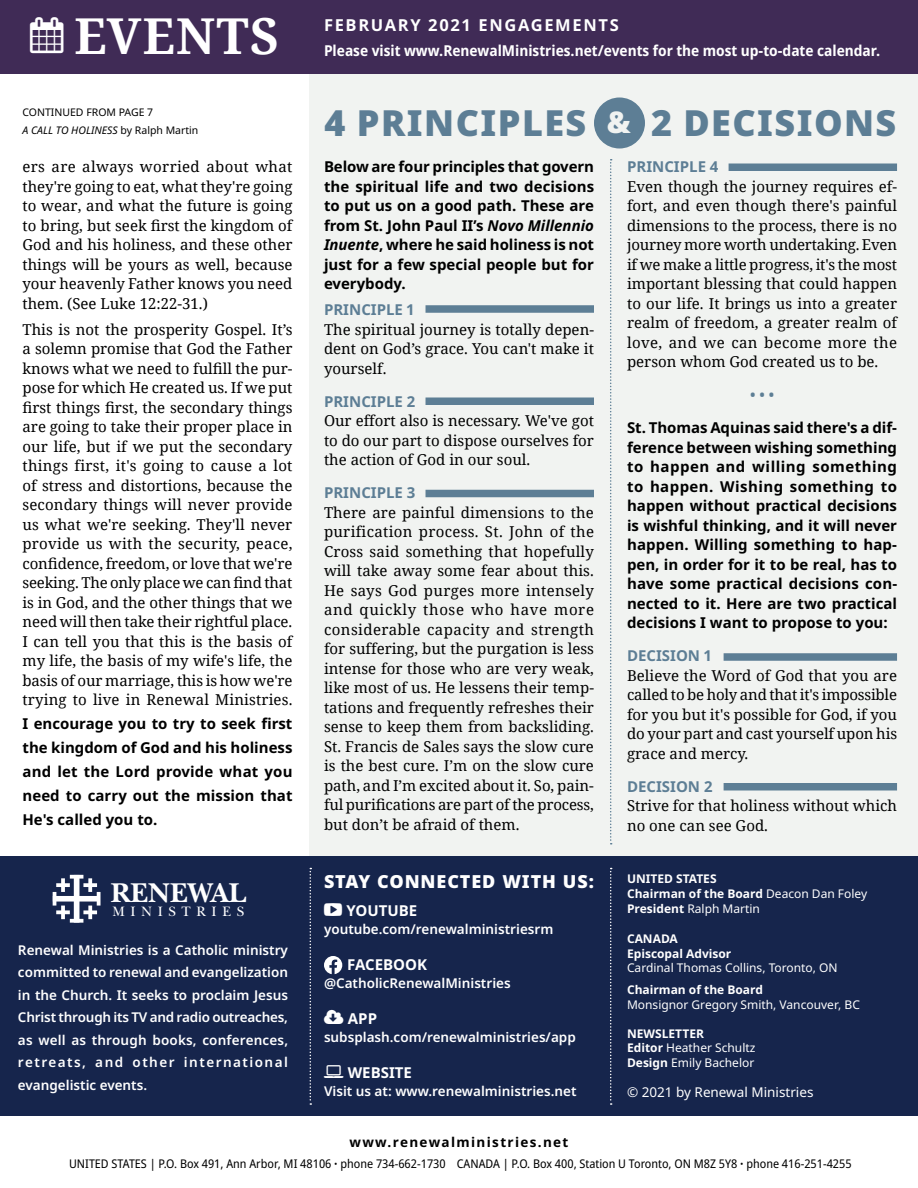
<style>
.page{position:relative;width:918px;height:1188px;background:#fff}
.page>*{position:absolute;margin:0;border:0;box-sizing:border-box;transform-origin:0 0}
.t1{font:700 49.5px "Noto Serif";letter-spacing:.025em;color:#fff}
.t2{font:900 36px "Noto Sans";letter-spacing:.04em;color:#5d7e95}
.t3{font:700 28.35px "New Baskerville";color:#fff}
.t4{font:900 18px "Noto Sans";letter-spacing:.05em;color:#fff}
.t5{font:700 16.5px "Noto Sans";letter-spacing:.1em;color:#fff}
.t6{font:15px/19.5px "Noto Serif";color:#000;text-align:justify}
.t7{font:700 15px/19.5px "Noto Sans";color:#000;text-align:justify}
.t8{font:700 semi-condensed 15px "Noto Sans";color:#fff}
.t9{font:700 15px "Noto Sans";color:#5d7e95}
.t10{font:700 15px "Noto Sans";color:#fff}
.t11{font:15px "Noto Serif";color:#5d7e95}
.t12{font:14.25px "New Baskerville";letter-spacing:.4em;color:#fff}
.t13{font:600 13.5px/22.5px "Noto Sans";color:#fff;text-align:justify}
.t14{font:700 13.5px "Noto Sans";letter-spacing:.1em;color:#000}
.t15{font:13.5px "Noto Sans";color:#fff}
.t16{font:semi-condensed 12px "Noto Sans";color:#000}
.t17{font:12px/14.4px "Noto Sans";color:#fff}
.t18{font:700 12px/15px "Noto Sans";color:#fff}
.t19{font:10.5px/18px "Noto Sans";color:#000}
.s1{font-style:italic}
.s2{font-size:30px;color:#f1f3f1}
.s3{font-weight:400}
.s4{font-weight:700}
</style>
<div class="page">
<div style="left:310px;top:68px;width:608px;height:796px;background:#f1f3f1"></div>
<div style="left:0;top:856px;width:918px;height:260px;background:#16254c"></div>
<div style="left:0;top:0;width:918px;height:73px;background:#402b56"></div>
<div style="left:74px;top:875px;width:5px;height:48px;background:#fff"></div>
<div style="left:53px;top:896px;width:46px;height:6px;background:#fff"></div>
<svg style="left:61px;top:878px;width:4px;height:14px"></svg>
<svg style="left:56px;top:883px;width:14px;height:4px"></svg>
<svg style="left:88px;top:878px;width:4px;height:14px"></svg>
<svg style="left:83px;top:883px;width:14px;height:4px"></svg>
<svg style="left:88px;top:906px;width:4px;height:13px"></svg>
<svg style="left:83px;top:910px;width:14px;height:4px"></svg>
<svg style="left:61px;top:906px;width:4px;height:13px"></svg>
<svg style="left:56px;top:910px;width:14px;height:4px"></svg>
<svg style="left:70px;top:875px;width:13px;height:4px"></svg>
<svg style="left:97px;top:892px;width:4px;height:14px"></svg>
<hr style="left:53px;top:892px;width:3px;height:14px;background:#fff">
<svg style="left:70px;top:919px;width:13px;height:4px"></svg>
<svg style="left:324px;top:956px;width:18px;height:18px"></svg>
<svg style="left:610px;top:159px;width:2px;height:685px"></svg>
<div style="left:426px;top:305px;width:168px;height:8px;background:#5d7e95"></div>
<div style="left:426px;top:398px;width:168px;height:7px;background:#5d7e95"></div>
<div style="left:426px;top:490px;width:168px;height:7px;background:#5d7e95"></div>
<div style="left:724px;top:653px;width:173px;height:8px;background:#5d7e95"></div>
<div style="left:724px;top:783px;width:173px;height:7px;background:#5d7e95"></div>
<svg style="left:610px;top:868px;width:2px;height:237px"></svg>
<svg style="left:310px;top:868px;width:1px;height:237px"></svg>
<div style="left:594px;top:98px;width:51px;height:50px;background:#5d7e95;border-radius:50%"></div>
<div style="left:729px;top:164px;width:168px;height:7px;background:#5d7e95"></div>
<h1 class="t1" style="left:30px;top:2px;width:250px">▲ EVENTS</h1>
<p class="t5" style="left:324px;top:13px;width:296px">FEBRUARY 2021 ENGAGEMENTS</p>
<p class="t8" style="left:324px;top:40px;width:558px">Please visit www.RenewalMinistries.net/events for the most up-to-date calendar.</p>
<p class="t19" style="left:22px;top:103px;width:177px">CONTINUED FROM PAGE 7<br><span class="s1">A CALL TO HOLINESS</span> by Ralph Martin</p>
<h2 class="t2" style="left:324px;top:96px;width:574px">4 PRINCIPLES <span class="s2">&amp;</span> 2 DECISIONS</h2>
<p class="t6" style="left:22px;top:156px;width:272px">ers are always worried about what they're going to eat, what they're going to wear, and what the future is going to bring, but seek first the kingdom of God and his holiness, and these other things will be yours as well, because your heavenly Father knows you need them. (See Luke 12:22-31.)</p>
<p class="t6" style="left:22px;top:319px;width:272px">This is not the prosperity Gospel. It’s a solemn promise that God the Father knows what we need to fulfill the pur&shy;pose for which He created us. If we put first things first, the secondary things are going to take their proper place in our life, but if we put the secondary things first, it's going to cause a lot of stress and distortions, because the secondary things will never provide us what we're seeking. They'll never provide us with the security, peace, confidence, freedom, or love that we're seeking. The only place we can find that is in God, and the other things that we need will then take their rightful place.<br>I can tell you that this is the basis of my life, the basis of my wife's life, the basis of our marriage, this is how we're trying to live in Renewal Ministries.</p>
<p class="t7" style="left:22px;top:712px;width:272px;line-height:24px">I encourage you to try to seek first the kingdom of God and his holiness and let the Lord provide what you need to carry out the mission that He's called you to.</p>
<p class="t7" style="left:324px;top:157px;width:272px">Below are four principles that govern the spiritual life and two decisions to put us on a good path. These are from St. John Paul II’s <span class="s1">Novo Millennio Inuente</span>, where he said holiness is not just for a few special people but for everybody.</p>
<p class="t9" style="left:324px;top:299px;width:92px">PRINCIPLE 1</p>
<p class="t6" style="left:324px;top:319px;width:272px">The spiritual journey is totally depen&shy;dent on God’s grace. You can't make it yourself.</p>
<p class="t9" style="left:324px;top:391px;width:93px">PRINCIPLE 2</p>
<p class="t6" style="left:324px;top:411px;width:271px">Our effort also is necessary. We've got to do our part to dispose ourselves for the action of God in our soul.</p>
<p class="t9" style="left:324px;top:482px;width:93px">PRINCIPLE 3</p>
<p class="t6" style="left:324px;top:502px;width:272px">There are painful dimensions to the purification process. St. John of the Cross said something that hopefully will take away some fear about this.<br>He says God purges more intensely and quickly those who have more considerable capacity and strength for suffering, but the purgation is less intense for those who are very weak, like most of us. He lessens their temp&shy;tations and frequently refreshes their sense to keep them from backsliding.<br>St. Francis de Sales says the slow cure is the best cure. I’m on the slow cure path, and I’m excited about it. So, pain&shy;ful purifications are part of the process, but don’t be afraid of them.</p>
<p class="t9" style="left:627px;top:156px;width:93px">PRINCIPLE 4</p>
<p class="t6" style="left:627px;top:176px;width:272px">Even though the journey requires ef&shy;fort, and even though there's painful dimensions to the process, there is no journey more worth undertaking. Even if we make a little progress, it's the most important blessing that could happen to our life. It brings us into a greater realm of freedom, a greater realm of love, and we can become more the person whom God created us to be.</p>
<p class="t11" style="left:750px;top:384px;width:26px">• • •</p>
<p class="t7" style="left:627px;top:418px;width:272px">St. Thomas Aquinas said there's a dif&shy;ference between wishing something to happen and willing something to happen. Wishing something to happen without practical decisions is wishful thinking, and it will never happen. Willing something to hap&shy;pen, in order for it to be real, has to have some practical decisions con&shy;nected to it. Here are two practical decisions I want to propose to you:</p>
<p class="t9" style="left:627px;top:645px;width:86px">DECISION 1</p>
<p class="t6" style="left:627px;top:665px;width:272px">Believe the Word of God that you are called to be holy and that it's impossible for you but it's possible for God, if you do your part and cast yourself upon his grace and mercy.</p>
<p class="t9" style="left:627px;top:775px;width:87px">DECISION 2</p>
<p class="t6" style="left:627px;top:795px;width:272px">Strive for that holiness without which no one can see God.</p>
<p class="t4" style="left:324px;top:868px;width:271px">STAY CONNECTED WITH US:</p>
<h3 class="t3" style="left:111px;top:876px;width:137px">RENEWAL</h3>
<p class="t12" style="left:112px;top:903px;width:133px">MINISTRIES</p>
<p class="t10" style="left:346px;top:900px;width:72px">YOUTUBE</p>
<p class="t13" style="left:324px;top:918px;width:231px">youtube.com/renewalministriesrm</p>
<p class="t10" style="left:347px;top:954px;width:81px">FACEBOOK</p>
<p class="t13" style="left:324px;top:972px;width:188px">@CatholicRenewalMinistries</p>
<p class="t10" style="left:348px;top:1008px;width:31px">APP</p>
<p class="t13" style="left:324px;top:1026px;width:253px">subsplash.com/renewalministries/app</p>
<p class="t10" style="left:348px;top:1062px;width:66px">WEBSITE</p>
<p class="t13" style="left:324px;top:1080px;width:254px">Visit us at: www.renewalministries.net</p>
<p class="t13" style="left:18px;top:939px;width:272px">Renewal Ministries is a Catholic ministry committed to renewal and evangelization in the Church. It seeks to proclaim Jesus Christ through its TV and radio outreaches, as well as through books, conferences, retreats, and other international evangelistic events.</p>
<p class="t18" style="left:627px;top:871px;width:242px">UNITED STATES<br>Chairman of the Board <span class="s3">Deacon Dan Foley<br></span>President <span class="s3">Ralph Martin</span></p>
<p class="t18" style="left:627px;top:931px;width:106px">CANADA<br>Episcopal Advisor</p>
<p class="t17" style="left:627px;top:961px;width:212px">Cardinal Thomas Collins, Toronto, ON</p>
<p class="t18" style="left:627px;top:982px;width:137px">Chairman of the Board</p>
<p class="t17" style="left:627px;top:998px;width:234px">Monsignor Gregory Smith, Vancouver, BC</p>
<p class="t17" style="left:627px;top:1027px;width:130px"><span class="s4">NEWSLETTER<br>Editor</span> Heather Schultz<br><span class="s4">Design</span> Emily Bachelor</p>
<p class="t15" style="left:627px;top:1083px;width:188px">© 2021 by Renewal Ministries</p>
<p class="t14" style="left:349px;top:1133px;width:221px">www.renewalministries.net</p>
<p class="t16" style="left:69px;top:1155px;width:784px">UNITED STATES | P.O. Box 491, Ann Arbor, MI 48106 ꞏ phone 734-662-1730 CANADA | P.O. Box 400, Station U Toronto, ON M8Z 5Y8 ꞏ phone 416-251-4255</p>
</div>
